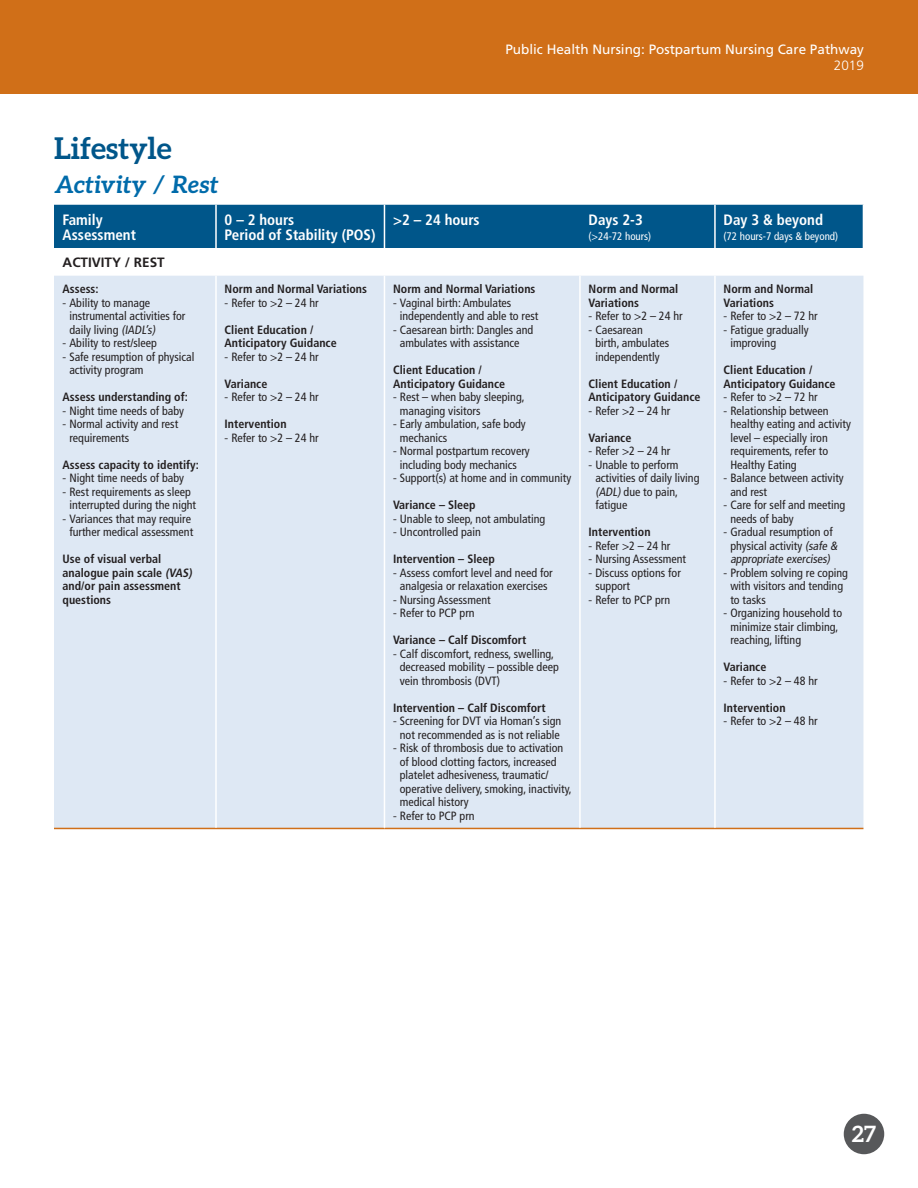
<style>
.page{position:relative;width:918px;height:1188px;background:#fff}
.page>*{position:absolute;margin:0;border:0;box-sizing:border-box;transform-origin:0 0}
.title_H1{font:700 30px "Aleo";color:#00568a}
.title_sub1_H2{font:italic 700 24px "Aleo";color:#006baa}
.t1{font:700 22.5px "Aleo";color:#fff}
.table_title_cond{font:700 condensed 15px/15px "Frutiger LT Std";color:#fff}
.t2{font:13.5px "Frutiger LT Std";color:#fff}
.table_txt{font:700 13.5px "Frutiger LT Std";color:#231f20}
.t3{font:300 13.5px "Frutiger LT Std";color:#fff}
.t4{font:condensed 12px/13.5px "Frutiger LT Std";color:#231f20}
.table_txt_cond_8_bol{font:700 condensed 12px/13.5px "Frutiger LT Std";color:#231f20}
.table_title_cond-2{font:condensed 10.95px "Frutiger LT Std";color:#fff}
.s1{font-family:"Myriad Pro";font-stretch:normal}
</style>
<div class="page">
<div style="left:54px;top:205px;width:809px;height:43px;background:#00568a"></div>
<div style="left:54px;top:276px;width:809px;height:552px;background:#dee8f4"></div>
<hr style="left:384px;top:205px;width:1px;height:43px;background:#fff">
<hr style="left:714px;top:205px;width:2px;height:43px;background:#fff">
<hr style="left:215px;top:205px;width:2px;height:43px;background:#fff">
<hr style="left:54px;top:828px;width:162px;height:1px;background:#d06f18">
<hr style="left:216px;top:828px;width:168px;height:1px;background:#d06f18">
<hr style="left:384px;top:828px;width:196px;height:1px;background:#d06f18">
<hr style="left:580px;top:828px;width:135px;height:1px;background:#d06f18">
<hr style="left:715px;top:828px;width:148px;height:1px;background:#d06f18">
<hr style="left:215px;top:276px;width:2px;height:552px;background:#fff">
<hr style="left:384px;top:276px;width:1px;height:552px;background:#fff">
<hr style="left:579px;top:276px;width:2px;height:552px;background:#fff">
<hr style="left:714px;top:276px;width:2px;height:552px;background:#fff">
<div style="left:0;top:0;width:918px;height:94px;background:#d06f18"></div>
<div style="left:844px;top:1114px;width:40px;height:40px;background:#57585a;border-radius:50%"></div>
<p class="t2" style="left:505px;top:42px;width:360px">Public Health Nursing: Postpartum Nursing Care Pathway</p>
<p class="t3" style="left:834px;top:58px;width:32px">2019</p>
<h1 class="title_H1" style="left:54px;top:131px;width:119px">Lifestyle</h1>
<h2 class="title_sub1_H2" style="left:54px;top:171px;width:166px">Activity / Rest</h2>
<p class="table_title_cond" style="left:63px;top:212px;width:42px">Family</p>
<p class="table_title_cond" style="left:63px;top:227px;width:75px">Assessment</p>
<p class="table_title_cond" style="left:225px;top:212px;width:152px">0 – 2 hours<br>Period of Stability (POS)</p>
<p class="table_title_cond" style="left:393px;top:212px;width:88px">&gt;2 – 24 hours</p>
<p class="table_title_cond" style="left:589px;top:212px;width:56px">Days 2-3</p>
<p class="table_title_cond-2" style="left:589px;top:229px;width:64px">(&gt;24-72 hours)</p>
<p class="table_txt" style="left:63px;top:254px;width:104px">ACTIVITY / REST</p>
<p class="table_txt_cond_8_bol" style="left:63px;top:282px;width:37px">Assess:</p>
<p class="t4" style="left:69px;top:296px;width:117px;text-indent:-7px"><span class="s1">-</span> Ability to manage instrumental activities for daily living (IADL’s)</p>
<p class="t4" style="left:63px;top:337px;width:96px"><span class="s1">-</span> Ability to rest/sleep</p>
<p class="t4" style="left:69px;top:350px;width:127px;text-indent:-7px"><span class="s1">-</span> Safe resumption of physical activity program</p>
<p class="table_txt_cond_8_bol" style="left:63px;top:390px;width:127px">Assess understanding of:</p>
<p class="t4" style="left:63px;top:404px;width:123px"><span class="s1">-</span> Night time needs of baby</p>
<p class="t4" style="left:69px;top:418px;width:110px;text-indent:-7px"><span class="s1">-</span> Normal activity and rest requirements</p>
<p class="table_txt_cond_8_bol" style="left:63px;top:458px;width:138px">Assess capacity to identify:</p>
<p class="t4" style="left:63px;top:472px;width:123px"><span class="s1">-</span> Night time needs of baby</p>
<p class="t4" style="left:63px;top:485px;width:135px;text-align:center"><span class="s1">-</span> Rest requirements as sleep interrupted during the night</p>
<p class="t4" style="left:63px;top:512px;width:132px;text-align:center"><span class="s1">-</span> Variances that may require further medical assessment</p>
<p class="table_txt_cond_8_bol" style="left:63px;top:552px;width:133px">Use of visual verbal analogue pain scale (VAS) and/or pain assessment questions</p>
<p class="table_txt_cond_8_bol" style="left:225px;top:282px;width:144px">Norm and Normal Variations</p>
<p class="t4" style="left:225px;top:296px;width:96px"><span class="s1">-</span> Refer to &gt;2 – 24 hr</p>
<p class="table_txt_cond_8_bol" style="left:225px;top:323px;width:114px">Client Education /<br>Anticipatory Guidance</p>
<p class="t4" style="left:225px;top:350px;width:96px"><span class="s1">-</span> Refer to &gt;2 – 24 hr</p>
<p class="table_txt_cond_8_bol" style="left:225px;top:377px;width:44px">Variance</p>
<p class="t4" style="left:225px;top:391px;width:96px"><span class="s1">-</span> Refer to &gt;2 – 24 hr</p>
<p class="table_txt_cond_8_bol" style="left:225px;top:417px;width:64px">Intervention</p>
<p class="t4" style="left:225px;top:431px;width:96px"><span class="s1">-</span> Refer to &gt;2 – 24 hr</p>
<p class="table_txt_cond_8_bol" style="left:393px;top:282px;width:144px">Norm and Normal Variations</p>
<p class="t4" style="left:400px;top:296px;width:140px;text-indent:-7px"><span class="s1">-</span> Vaginal birth: Ambulates independently and able to rest</p>
<p class="t4" style="left:393px;top:323px;width:142px;text-align:center"><span class="s1">-</span> Caesarean birth: Dangles and ambulates with assistance</p>
<p class="table_txt_cond_8_bol" style="left:393px;top:363px;width:114px">Client Education /<br>Anticipatory Guidance</p>
<p class="t4" style="left:400px;top:391px;width:126px;text-indent:-7px"><span class="s1">-</span> Rest – when baby sleeping, managing visitors</p>
<p class="t4" style="left:400px;top:418px;width:127px;text-indent:-7px"><span class="s1">-</span> Early ambulation, safe body mechanics</p>
<p class="t4" style="left:393px;top:445px;width:138px;text-align:center"><span class="s1">-</span> Normal postpartum recovery including body mechanics</p>
<p class="t4" style="left:393px;top:472px;width:180px"><span class="s1">-</span> Support(s) at home and in community</p>
<p class="table_txt_cond_8_bol" style="left:393px;top:498px;width:84px">Variance – Sleep</p>
<p class="t4" style="left:393px;top:512px;width:154px"><span class="s1">-</span> Unable to sleep, not ambulating</p>
<p class="t4" style="left:393px;top:526px;width:89px"><span class="s1">-</span> Uncontrolled pain</p>
<p class="table_txt_cond_8_bol" style="left:393px;top:552px;width:103px">Intervention – Sleep</p>
<p class="t4" style="left:393px;top:566px;width:161px;text-align:center"><span class="s1">-</span> Assess comfort level and need for analgesia or relaxation exercises</p>
<p class="t4" style="left:393px;top:593px;width:99px"><span class="s1">-</span> Nursing Assessment</p>
<p class="t4" style="left:393px;top:607px;width:83px"><span class="s1">-</span> Refer to PCP prn</p>
<p class="table_txt_cond_8_bol" style="left:393px;top:633px;width:135px">Variance – Calf Discomfort</p>
<p class="t4" style="left:400px;top:647px;width:160px;text-indent:-7px"><span class="s1">-</span> Calf discomfort, redness, swelling, decreased mobility – possible deep vein thrombosis (DVT)</p>
<p class="table_txt_cond_8_bol" style="left:393px;top:701px;width:154px">Intervention – Calf Discomfort</p>
<p class="t4" style="left:393px;top:715px;width:170px;text-align:center"><span class="s1">-</span> Screening for DVT via Homan’s sign not recommended as is not reliable</p>
<p class="t4" style="left:400px;top:742px;width:173px;text-indent:-7px"><span class="s1">-</span> Risk of thrombosis due to activation of blood clotting factors, increased platelet adhesiveness, traumatic/ operative delivery, smoking, inactivity, medical history</p>
<p class="t4" style="left:393px;top:809px;width:83px"><span class="s1">-</span> Refer to PCP prn</p>
<p class="table_txt_cond_8_bol" style="left:589px;top:282px;width:91px">Norm and Normal<br>Variations</p>
<p class="t4" style="left:589px;top:310px;width:96px"><span class="s1">-</span> Refer to &gt;2 – 24 hr</p>
<p class="t4" style="left:595px;top:323px;width:75px;text-indent:-7px"><span class="s1">-</span> Caesarean birth, ambulates independently</p>
<p class="table_txt_cond_8_bol" style="left:589px;top:377px;width:114px">Client Education /<br>Anticipatory Guidance</p>
<p class="t4" style="left:589px;top:404px;width:83px"><span class="s1">-</span> Refer &gt;2 – 24 hr</p>
<p class="table_txt_cond_8_bol" style="left:589px;top:431px;width:44px">Variance</p>
<p class="t4" style="left:589px;top:445px;width:83px"><span class="s1">-</span> Refer &gt;2 – 24 hr</p>
<p class="t4" style="left:595px;top:458px;width:106px;text-indent:-7px"><span class="s1">-</span> Unable to perform activities of daily living (ADL) due to pain, fatigue</p>
<p class="table_txt_cond_8_bol" style="left:589px;top:525px;width:64px">Intervention</p>
<p class="t4" style="left:589px;top:539px;width:83px"><span class="s1">-</span> Refer &gt;2 – 24 hr</p>
<p class="t4" style="left:589px;top:553px;width:99px"><span class="s1">-</span> Nursing Assessment</p>
<p class="t4" style="left:595px;top:566px;width:87px;text-indent:-7px"><span class="s1">-</span> Discuss options for support</p>
<p class="t4" style="left:589px;top:593px;width:83px"><span class="s1">-</span> Refer to PCP prn</p>
<p class="table_title_cond" style="left:724px;top:212px;width:101px">Day 3 &amp; beyond</p>
<p class="table_title_cond-2" style="left:724px;top:229px;width:116px">(72 hours-7 days &amp; beyond)</p>
<p class="table_txt_cond_8_bol" style="left:724px;top:282px;width:91px">Norm and Normal<br>Variations</p>
<p class="t4" style="left:724px;top:310px;width:96px"><span class="s1">-</span> Refer to &gt;2 – 72 hr</p>
<p class="t4" style="left:730px;top:323px;width:80px;text-indent:-7px"><span class="s1">-</span> Fatigue gradually improving</p>
<p class="table_txt_cond_8_bol" style="left:724px;top:363px;width:114px">Client Education /<br>Anticipatory Guidance</p>
<p class="t4" style="left:724px;top:391px;width:96px"><span class="s1">-</span> Refer to &gt;2 – 72 hr</p>
<p class="t4" style="left:730px;top:404px;width:122px;text-indent:-7px"><span class="s1">-</span> Relationship between healthy eating and activity level – especially iron requirements, refer to<br>Healthy Eating</p>
<p class="t4" style="left:730px;top:472px;width:115px;text-indent:-7px"><span class="s1">-</span> Balance between activity and rest</p>
<p class="t4" style="left:730px;top:499px;width:117px;text-indent:-7px"><span class="s1">-</span> Care for self and meeting needs of baby</p>
<p class="t4" style="left:724px;top:526px;width:117px;text-align:center"><span class="s1">-</span> Gradual resumption of physical activity (safe &amp; appropriate exercises)</p>
<p class="t4" style="left:730px;top:566px;width:119px;text-indent:-7px"><span class="s1">-</span> Problem solving re coping with visitors and tending to tasks</p>
<p class="t4" style="left:730px;top:607px;width:113px;text-indent:-7px"><span class="s1">-</span> Organizing household to minimize stair climbing, reaching, lifting</p>
<p class="table_txt_cond_8_bol" style="left:724px;top:660px;width:44px">Variance</p>
<p class="t4" style="left:724px;top:674px;width:96px"><span class="s1">-</span> Refer to &gt;2 – 48 hr</p>
<p class="table_txt_cond_8_bol" style="left:724px;top:701px;width:64px">Intervention</p>
<p class="t4" style="left:724px;top:715px;width:96px"><span class="s1">-</span> Refer to &gt;2 – 48 hr</p>
<h3 class="t1" style="left:852px;top:1120px;width:26px">27</h3>
</div>
